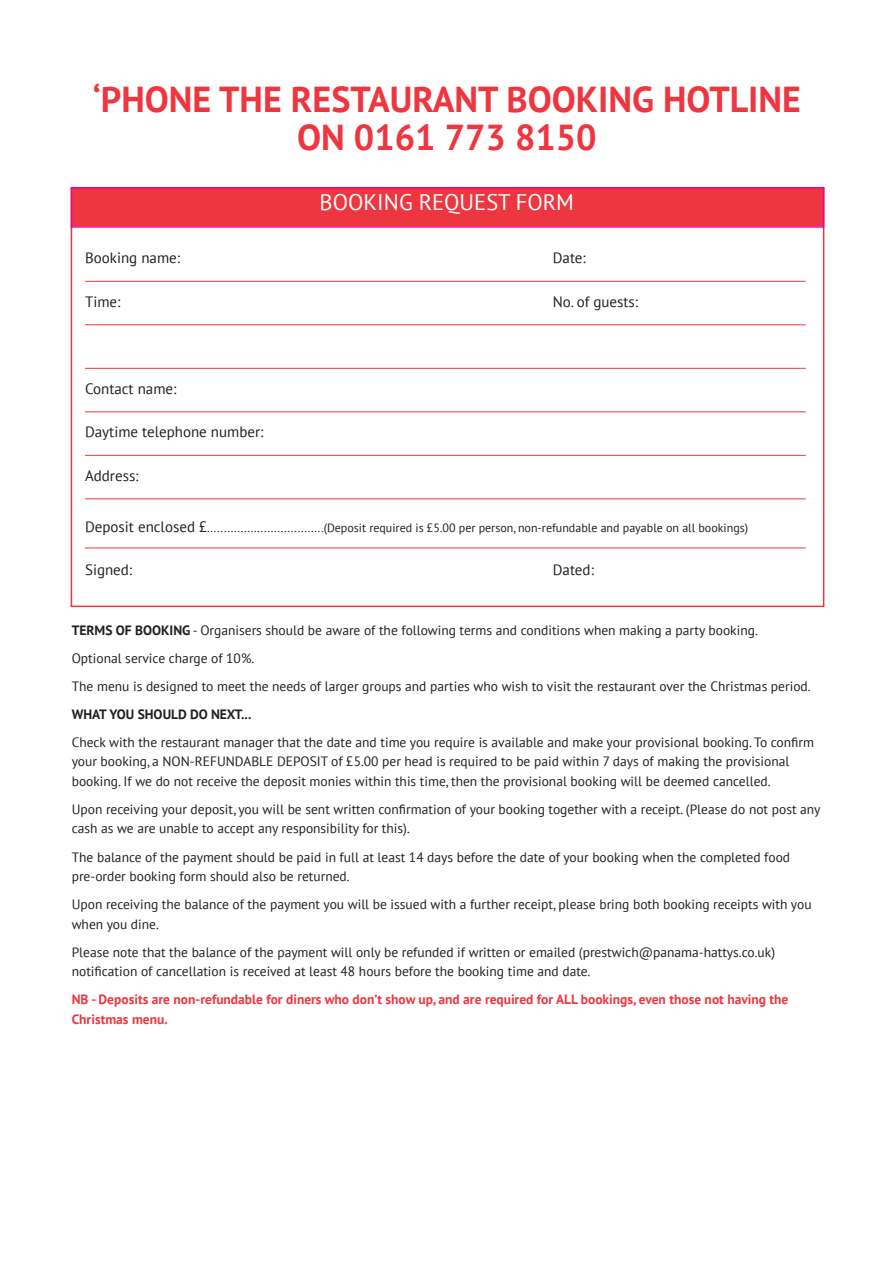
<style>
.page{position:relative;width:893px;height:1263px;background:#fff}
.page>*{position:absolute;margin:0;border:0;box-sizing:border-box;transform-origin:0 0}
.t1{font:700 36px/37.5px "PT Sans";color:#ee3640;text-align:center}
.t2{font:22.5px "PT Sans";color:#fff}
.t3{font:15px "PT Sans";color:#231f20}
.t4{font:13.5px/19.5px "PT Sans";color:#231f20}
.t5{font:700 13.5px/19.5px "PT Sans";color:#ee3640}
.t6{font:700 13.5px "PT Sans";color:#231f20}
.t7{font:12px "PT Sans";color:#231f20}
.s1{font-size:15px}
.s2{font-weight:700}
</style>
<div class="page">
<div style="left:72px;top:189px;width:751px;height:37px;background:#ee3640"></div>
<div style="left:71px;top:187px;width:753px;height:41px;border:2px solid #ed028c"></div>
<hr style="left:85px;top:281px;width:721px;height:1px;background:#ee3640">
<hr style="left:85px;top:324px;width:721px;height:1px;background:#ee3640">
<hr style="left:85px;top:368px;width:721px;height:1px;background:#ee3640">
<hr style="left:85px;top:411px;width:721px;height:1px;background:#ee3640">
<hr style="left:85px;top:455px;width:721px;height:1px;background:#ee3640">
<hr style="left:85px;top:498px;width:721px;height:1px;background:#ee3640">
<hr style="left:85px;top:548px;width:721px;height:1px;background:#ee3640">
<h1 class="t1" style="left:93px;top:82px;width:710px">‘PHONE THE RESTAURANT BOOKING HOTLINE<br>ON 0161 773 8150</h1>
<h2 class="t2" style="left:320px;top:189px;width:256px">BOOKING REQUEST FORM</h2>
<p class="t3" style="left:85px;top:250px;width:97px">Booking name:</p>
<p class="t3" style="left:553px;top:250px;width:35px">Date:</p>
<p class="t3" style="left:85px;top:293px;width:37px">Time:</p>
<p class="t3" style="left:553px;top:293px;width:87px">No. of guests:</p>
<p class="t3" style="left:85px;top:380px;width:93px">Contact name:</p>
<p class="t3" style="left:85px;top:424px;width:180px">Daytime telephone number:</p>
<p class="t3" style="left:85px;top:467px;width:55px">Address:</p>
<p class="t7" style="left:85px;top:521px;width:665px"><span class="s1">Deposit enclosed £</span>...................................(Deposit required is £5.00 per person, non-refundable and payable on all bookings)</p>
<p class="t3" style="left:85px;top:562px;width:49px">Signed:</p>
<p class="t3" style="left:553px;top:562px;width:43px">Dated:</p>
<p class="t4" style="left:72px;top:617px;width:740px;line-height:28px"><span class="s2">TERMS OF BOOKING</span> - Organisers should be aware of the following terms and conditions when making a party booking.<br>Optional service charge of 10%.<br>The menu is designed to meet the needs of larger groups and parties who wish to visit the restaurant over the Christmas period.</p>
<p class="t6" style="left:72px;top:707px;width:181px">WHAT YOU SHOULD DO NEXT...</p>
<p class="t4" style="left:72px;top:733px;width:744px">Check with the restaurant manager that the date and time you require is available and make your provisional booking. To confirm your booking, a NON-REFUNDABLE DEPOSIT of £5.00 per head is required to be paid within 7 days of making the provisional booking. If we do not receive the deposit monies within this time, then the provisional booking will be deemed cancelled.</p>
<p class="t4" style="left:72px;top:800px;width:750px">Upon receiving your deposit, you will be sent written confirmation of your booking together with a receipt. (Please do not post any cash as we are unable to accept any responsibility for this).</p>
<p class="t4" style="left:72px;top:847px;width:720px">The balance of the payment should be paid in full at least 14 days before the date of your booking when the completed food pre-order booking form should also be returned.</p>
<p class="t4" style="left:72px;top:895px;width:741px">Upon receiving the balance of the payment you will be issued with a further receipt, please bring both booking receipts with you when you dine.</p>
<p class="t4" style="left:72px;top:942px;width:705px">Please note that the balance of the payment will only be refunded if written or emailed (prestwich@panama-hattys.co.uk) notification of cancellation is received at least 48 hours before the booking time and date.</p>
<p class="t5" style="left:72px;top:990px;width:718px">NB - Deposits are non-refundable for diners who don’t show up, and are required for ALL bookings, even those not having the<br>Christmas menu.</p>
</div>
